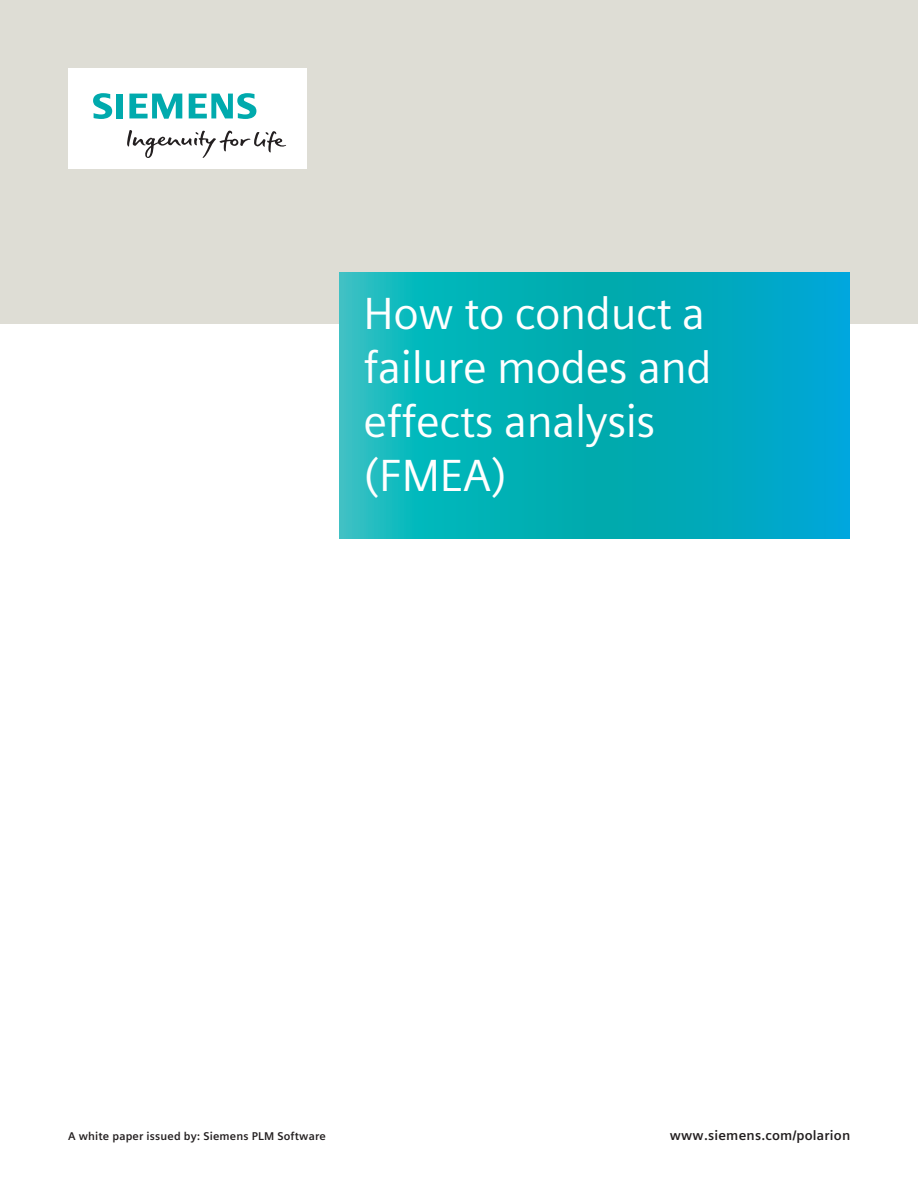
<style>
.page{position:relative;width:918px;height:1188px;background:#fff}
.page>*{position:absolute;margin:0;border:0;box-sizing:border-box;transform-origin:0 0}
.t1{font:45px/54px "Siemens Sans Global";letter-spacing:-.01em;color:#fff}
.t2{font:700 13.5px "Siemens Sans Global";letter-spacing:.015em;color:#231f20}
.t3{font:700 11.25px "Siemens Sans Global";letter-spacing:.015em;color:#231f20}
</style>
<div class="page">
<div style="left:0;top:0;width:918px;height:323px;background:#deddd5"></div>
<div style="left:68px;top:68px;width:238px;height:101px;background:#fff"></div>
<svg style="left:127px;top:130px;width:159px;height:28px"></svg>
<svg style="left:93px;top:93px;width:30px;height:26px"></svg>
<svg style="left:129px;top:94px;width:53px;height:25px"></svg>
<svg style="left:189px;top:93px;width:67px;height:26px"></svg>
<svg style="left:340px;top:272px;width:510px;height:266px;background:#05aebb"></svg>
<p class="t1" style="left:364px;top:287px;width:350px">How to conduct a failure modes and effects analysis (FMEA)</p>
<p class="t3" style="left:68px;top:1127px;width:259px">A white paper issued by: Siemens PLM Software</p>
<p class="t2" style="left:670px;top:1124px;width:182px">www.siemens.com/polarion</p>
</div>
